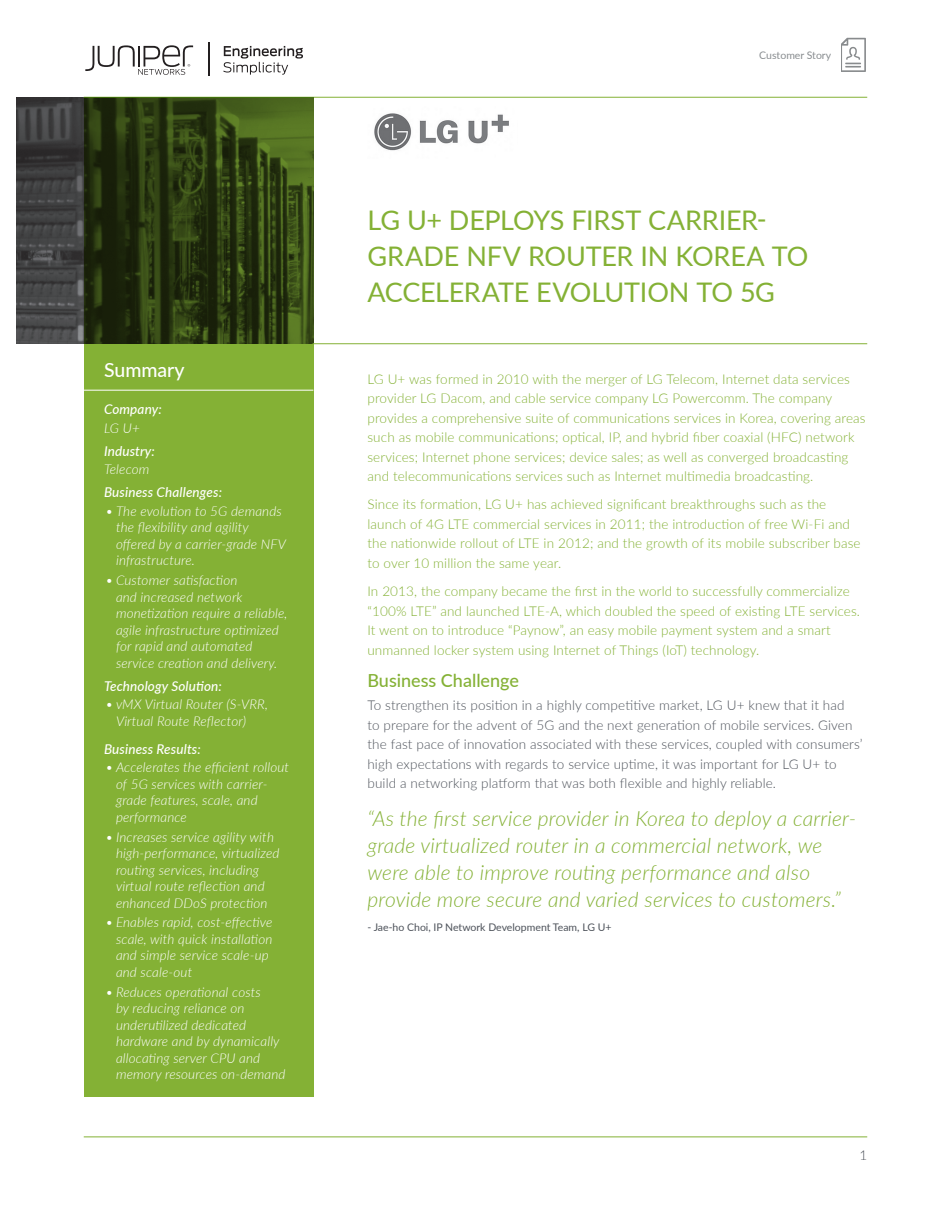
<style>
.page{position:relative;width:951px;height:1221px;background:#fff}
.page>*{position:absolute;margin:0;border:0;box-sizing:border-box;transform-origin:0 0}
.t1{font:27px/36px "Lato";letter-spacing:-.005em;color:#84b135}
.t2{font:italic 300 21px/27px "Lato";letter-spacing:.01em;color:#84b135}
.t3{font:500 19.5px "Lato";color:#fff}
.t4{font:500 18px "Lato";color:#84b135}
.Intro_Paragraph{font:300 13.5px/19.5px "Lato";letter-spacing:.01em;color:#84b135}
.Sidebar_bullets{font:italic 300 13.5px/16.5px "Lato";letter-spacing:.01em;color:#fff}
.t5{font:300 13.5px/19.5px "Lato";letter-spacing:.01em;color:#4d525a}
.Sidebar_head{font:italic 500 13.5px "Lato";letter-spacing:.01em;color:#fff}
.Sidebar_text{font:italic 300 13.5px "Lato";letter-spacing:.005em;color:#fff}
.Quote_Name{font:10.5px "Lato";color:#4d525a}
.t6{font:10.5px "Lato";color:#898d90}
</style>
<div class="page">
<img style="left:16px;top:98px;width:68px;height:245px">
<svg style="left:841px;top:38px;width:24px;height:34px"></svg>
<svg style="left:223px;top:46px;width:80px;height:29px"></svg>
<svg style="left:85px;top:45px;width:108px;height:30px"></svg>
<hr style="left:208px;top:42px;width:1px;height:34px;background:#231f20">
<hr style="left:84px;top:97px;width:783px;height:1px;background:#84b135">
<svg style="left:84px;top:97px;width:229px;height:999px;background:#6e942c"></svg>
<hr style="left:312px;top:343px;width:555px;height:1px;background:#84b135">
<hr style="left:84px;top:1136px;width:783px;height:1px;background:#84b135">
<hr style="left:84px;top:390px;width:229px;height:1px;background:#fff">
<img style="left:374px;top:113px;width:135px;height:38px">
<h1 class="t3" style="left:104px;top:356px;width:82px">Summary</h1>
<p class="Sidebar_head" style="left:104px;top:399px;width:59px">Company:</p>
<p class="Sidebar_text" style="left:104px;top:418px;width:37px">LG U+</p>
<p class="Sidebar_head" style="left:104px;top:441px;width:52px">Industry:</p>
<p class="Sidebar_text" style="left:104px;top:460px;width:47px">Telecom</p>
<p class="Sidebar_head" style="left:104px;top:482px;width:120px">Business Challenges:</p>
<p class="Sidebar_bullets" style="left:116px;top:502px;width:171px;text-indent:-10px">• The evolution to 5G demands the flexibility and agility offered by a carrier-grade NFV infrastructure.</p>
<p class="Sidebar_bullets" style="left:116px;top:571px;width:173px;text-indent:-10px">• Customer satisfaction<br>and increased network monetization require a reliable, agile infrastructure optimized for rapid and automated service creation and delivery.</p>
<p class="Sidebar_head" style="left:104px;top:676px;width:119px">Technology Solution:</p>
<p class="Sidebar_bullets" style="left:116px;top:695px;width:153px;text-indent:-10px">• vMX Virtual Router (S-VRR,<br>Virtual Route Reflector)</p>
<p class="Sidebar_head" style="left:104px;top:739px;width:98px">Business Results:</p>
<p class="Sidebar_bullets" style="left:116px;top:758px;width:175px;text-indent:-10px">• Accelerates the efficient rollout of 5G services with carrier&shy;grade features, scale, and performance</p>
<p class="Sidebar_bullets" style="left:116px;top:828px;width:165px;text-indent:-10px">• Increases service agility with high-performance, virtualized routing services, including virtual route reflection and enhanced DDoS protection</p>
<p class="Sidebar_bullets" style="left:116px;top:913px;width:158px;text-indent:-10px">• Enables rapid, cost-effective scale, with quick installation and simple service scale-up and scale-out</p>
<p class="Sidebar_bullets" style="left:116px;top:983px;width:171px;text-indent:-10px">• Reduces operational costs<br>by reducing reliance on underutilized dedicated hardware and by dynamically allocating server CPU and memory resources on-demand</p>
<p class="t6" style="left:759px;top:47px;width:73px">Customer Story</p>
<p class="t1" style="left:367px;top:201px;width:442px">LG U+ DEPLOYS FIRST CARRIER-<br>GRADE NFV ROUTER IN KOREA TO<br>ACCELERATE EVOLUTION TO 5G</p>
<p class="Intro_Paragraph" style="left:367px;top:368px;width:499px">LG U+ was formed in 2010 with the merger of LG Telecom, Internet data services provider LG Dacom, and cable service company LG Powercomm. The company provides a comprehensive suite of communications services in Korea, covering areas such as mobile communications; optical, IP, and hybrid fiber coaxial (HFC) network services; Internet phone services; device sales; as well as converged broadcasting and telecommunications services such as Internet multimedia broadcasting.</p>
<p class="Intro_Paragraph" style="left:367px;top:494px;width:494px">Since its formation, LG U+ has achieved significant breakthroughs such as the launch of 4G LTE commercial services in 2011; the introduction of free Wi-Fi and the nationwide rollout of LTE in 2012; and the growth of its mobile subscriber base to over 10 million the same year.</p>
<p class="Intro_Paragraph" style="left:367px;top:581px;width:494px">In 2013, the company became the first in the world to successfully commercialize “100% LTE” and launched LTE-A, which doubled the speed of existing LTE services.<br>It went on to introduce “Paynow”, an easy mobile payment system and a smart unmanned locker system using Internet of Things (IoT) technology.</p>
<h1 class="t4" style="left:367px;top:668px;width:153px">Business Challenge</h1>
<p class="t5" style="left:367px;top:695px;width:496px">To strengthen its position in a highly competitive market, LG U+ knew that it had<br>to prepare for the advent of 5G and the next generation of mobile services. Given the fast pace of innovation associated with these services, coupled with consumers’ high expectations with regards to service uptime, it was important for LG U+ to build a networking platform that was both flexible and highly reliable.</p>
<p class="t2" style="left:367px;top:804px;width:490px">“As the first service provider in Korea to deploy a carrier&shy;grade virtualized router in a commercial network, we were able to improve routing performance and also provide more secure and varied services to customers.”</p>
<p class="Quote_Name" style="left:367px;top:920px;width:245px">- Jae-ho Choi, IP Network Development Team, LG U+</p>
<p class="t5" style="left:859px;top:1144px;width:9px">1</p>
</div>
